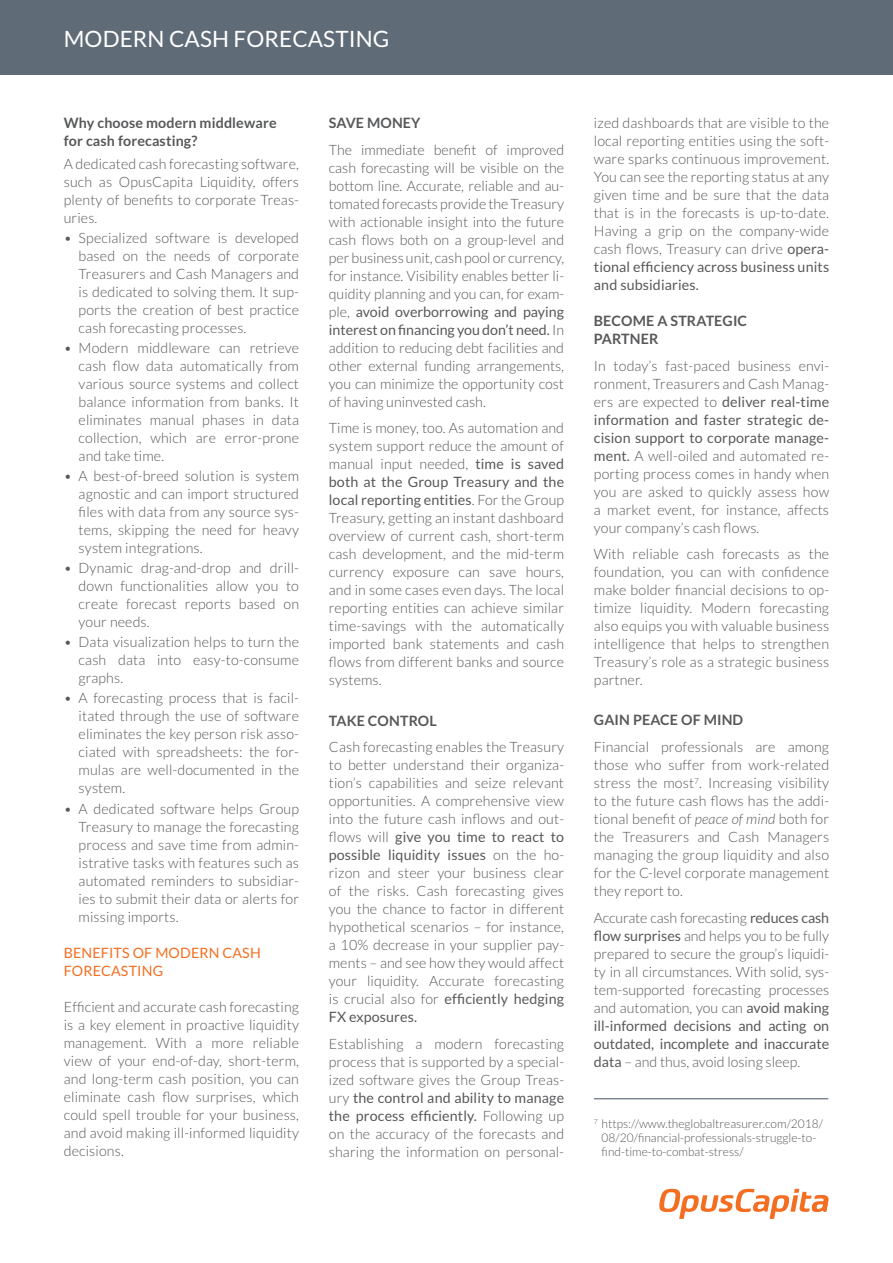
<style>
.page{position:relative;width:893px;height:1263px;background:#fff}
.page>*{position:absolute;margin:0;border:0;box-sizing:border-box;transform-origin:0 0}
.t1{font:22.5px "Lato";letter-spacing:.005em;color:#fff}
.t2{font:300 14.25px/18px "Lato";letter-spacing:.01em;color:#57585a;text-align:justify}
.t3{font:700 14.25px/18px "Lato";letter-spacing:.01em;color:#57585a}
.t4{font:14.25px/18px "Lato";letter-spacing:.01em;color:#f36f22}
.t5{font:300 12px/14.4px "Lato";color:#57585a}
.s1{font-weight:400}
.s2{font-style:italic}
</style>
<div class="page">
<svg style="left:659px;top:1189px;width:169px;height:30px"></svg>
<div style="left:0;top:0;width:893px;height:74px;background:#5f6b77"></div>
<hr style="left:594px;top:1098px;width:234px;height:1px;background:#5a6673">
<h1 class="t1" style="left:64px;top:26px;width:327px">MODERN CASH FORECASTING</h1>
<p class="t3" style="left:64px;top:114px;width:214px">Why choose modern middleware for cash forecasting?</p>
<p class="t2" style="left:64px;top:155px;width:237px">A dedicated cash forecasting software, such as OpusCapita Liquidity, offers plenty of benefits to corporate Treas&shy;uries.</p>
<p class="t2" style="left:79px;top:229px;width:222px;text-indent:-15px">• Specialized software is developed based on the needs of corporate Treasurers and Cash Managers and is dedicated to solving them. It sup&shy;ports the creation of best practice cash forecasting processes.</p>
<p class="t2" style="left:79px;top:339px;width:222px;text-indent:-15px">• Modern middleware can retrieve cash flow data automatically from various source systems and collect balance information from banks. It eliminates manual phases in data collection, which are error-prone and take time.</p>
<p class="t2" style="left:79px;top:467px;width:222px;text-indent:-15px">• A best-of-breed solution is system agnostic and can import structured files with data from any source sys&shy;tems, skipping the need for heavy system integrations.</p>
<p class="t2" style="left:79px;top:559px;width:222px;text-indent:-15px">• Dynamic drag-and-drop and drill&shy;down functionalities allow you to create forecast reports based on your needs.</p>
<p class="t2" style="left:79px;top:633px;width:222px;text-indent:-15px">• Data visualization helps to turn the cash data into easy-to-consume graphs.</p>
<p class="t2" style="left:79px;top:689px;width:222px;text-indent:-15px">• A forecasting process that is facil&shy;itated through the use of software eliminates the key person risk asso&shy;ciated with spreadsheets: the for&shy;mulas are well-documented in the system.</p>
<p class="t2" style="left:79px;top:799px;width:222px;text-indent:-15px">• A dedicated software helps Group Treasury to manage the forecasting process and save time from admin&shy;istrative tasks with features such as automated reminders to subsidiar&shy;ies to submit their data or alerts for missing imports.</p>
<p class="t4" style="left:64px;top:943px;width:198px">BENEFITS OF MODERN CASH<br>FORECASTING</p>
<p class="t2" style="left:64px;top:997px;width:237px">Efficient and accurate cash forecasting is a key element in proactive liquidity management. With a more reliable view of your end-of-day, short-term, and long-term cash position, you can eliminate cash flow surprises, which could spell trouble for your business, and avoid making ill-informed liquidity decisions.</p>
<p class="t3" style="left:329px;top:114px;width:93px">SAVE MONEY</p>
<p class="t2" style="left:329px;top:141px;width:237px">The immediate benefit of improved cash forecasting will be visible on the bottom line. Accurate, reliable and au&shy;tomated forecasts provide the Treasury with actionable insight into the future cash flows both on a group-level and per business unit, cash pool or currency, for instance. Visibility enables better li&shy;quidity planning and you can, for exam&shy;ple, <span class="s1">avoid overborrowing and paying interest on financing you don’t need.</span> In addition to reducing debt facilities and other external funding arrangements, you can minimize the opportunity cost of having uninvested cash.</p>
<p class="t2" style="left:329px;top:419px;width:237px">Time is money, too. As automation and system support reduce the amount of manual input needed, <span class="s1">time is saved both at the Group Treasury and the local reporting entities</span>. For the Group Treasury, getting an instant dashboard overview of current cash, short-term cash development, and the mid-term currency exposure can save hours, and in some cases even days. The local reporting entities can achieve similar time-savings with the automatically imported bank statements and cash flows from different banks and source systems.</p>
<p class="t3" style="left:329px;top:711px;width:109px">TAKE CONTROL</p>
<p class="t2" style="left:329px;top:738px;width:237px">Cash forecasting enables the Treasury to better understand their organiza&shy;tion’s capabilities and seize relevant opportunities. A comprehensive view into the future cash inflows and out&shy;flows will <span class="s1">give you time to react to possible liquidity issues</span> on the ho&shy;rizon and steer your business clear of the risks. Cash forecasting gives you the chance to factor in different hypothetical scenarios – for instance, a 10% decrease in your supplier pay&shy;ments – and see how they would affect your liquidity. Accurate forecasting is crucial also for <span class="s1">efficiently hedging FX exposures.</span></p>
<p class="t2" style="left:329px;top:1034px;width:237px">Establishing a modern forecasting process that is supported by a special&shy;ized software gives the Group Treas&shy;ury <span class="s1">the control and ability to manage the process efficiently.</span> Following up on the accuracy of the forecasts and sharing the information on personal-</p>
<p class="t2" style="left:594px;top:114px;width:237px">ized dashboards that are visible to the local reporting entities using the soft&shy;ware sparks continuous improvement.<br>You can see the reporting status at any given time and be sure that the data that is in the forecasts is up-to-date.<br>Having a grip on the company-wide cash flows, Treasury can drive <span class="s1">opera&shy;tional efficiency across business units and subsidiaries.</span></p>
<p class="t3" style="left:594px;top:312px;width:155px">BECOME A STRATEGIC<br>PARTNER</p>
<p class="t2" style="left:594px;top:357px;width:237px">In today’s fast-paced business envi&shy;ronment, Treasurers and Cash Manag&shy;ers are expected to <span class="s1">deliver real-time information and faster strategic de&shy;cision support to corporate manage&shy;ment.</span> A well-oiled and automated re&shy;porting process comes in handy when you are asked to quickly assess how a market event, for instance, affects your company’s cash flows.</p>
<p class="t2" style="left:594px;top:545px;width:237px">With reliable cash forecasts as the foundation, you can with confidence make bolder financial decisions to op&shy;timize liquidity. Modern forecasting also equips you with valuable business intelligence that helps to strengthen Treasury’s role as a strategic business partner.</p>
<p class="t3" style="left:594px;top:711px;width:151px">GAIN PEACE OF MIND</p>
<p class="t2" style="left:594px;top:738px;width:237px">Financial professionals are among those who suffer from work-related stress the most<sup>7</sup>. Increasing visibility to the future cash flows has the addi&shy;tional benefit of <span class="s2">peace of mind</span> both for the Treasurers and Cash Managers managing the group liquidity and also for the C-level corporate management they report to.</p>
<p class="t2" style="left:594px;top:909px;width:237px">Accurate cash forecasting <span class="s1">reduces cash flow surprises</span> and helps you to be fully prepared to secure the group’s liquidi&shy;ty in all circumstances. With solid, sys&shy;tem-supported forecasting processes and automation, you can <span class="s1">avoid making ill-informed decisions and acting on outdated, incomplete and inaccurate data</span> – and thus, avoid losing sleep.</p>
<p class="t5" style="left:602px;top:1116px;width:223px;text-indent:-8px"><sup>7</sup> https://www.theglobaltreasurer.com/2018/<br>08/20/financial-professionals-struggle-to&shy;find-time-to-combat-stress/</p>
</div>
